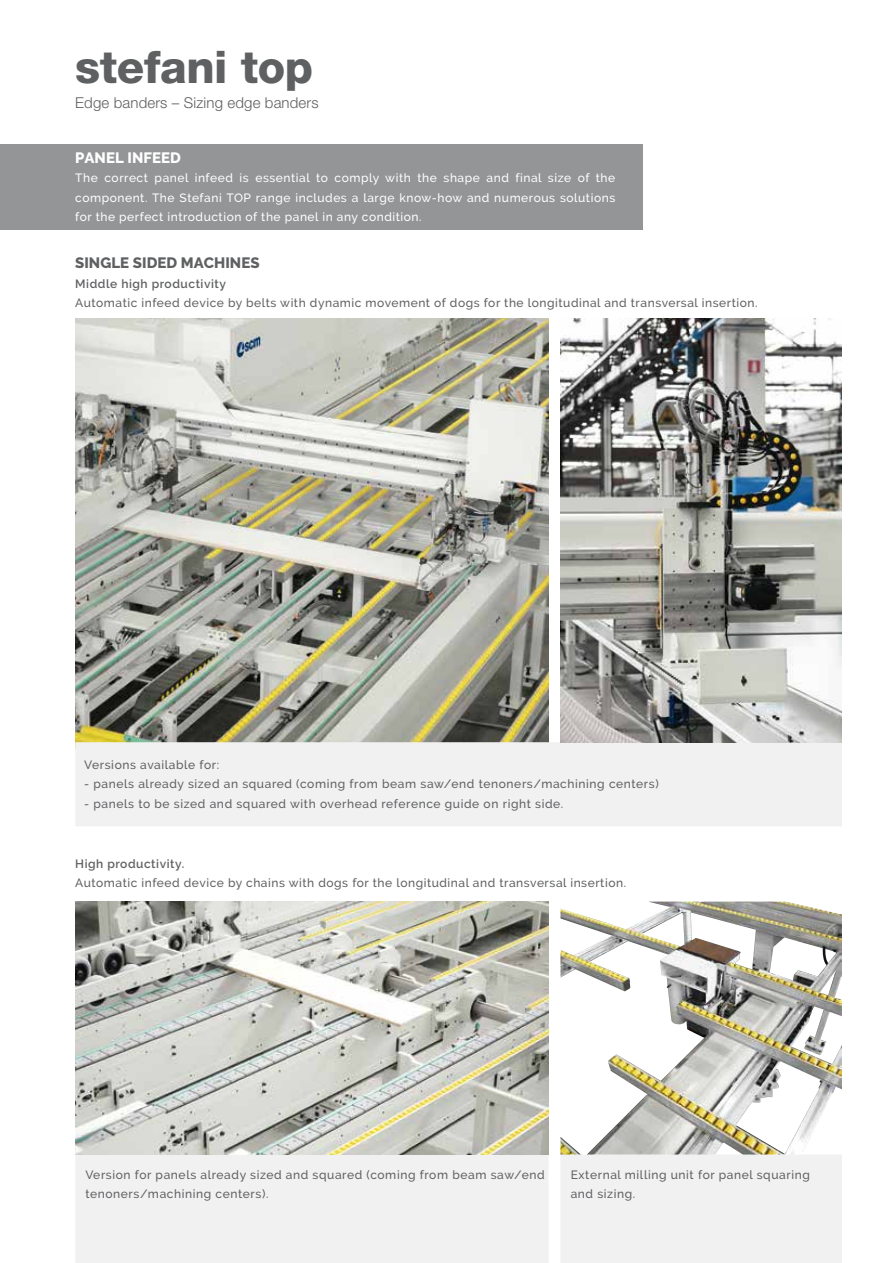
<style>
.page{position:relative;width:893px;height:1263px;background:#fff}
.page>*{position:absolute;margin:0;border:0;box-sizing:border-box;transform-origin:0 0}
.t1{font:800 45px "Helvetica Neue LT Std";letter-spacing:-.01em;color:#5f6061}
.t2{font:300 15px "Helvetica Neue LT Std";letter-spacing:.01em;color:#5f6061}
.t3{font:800 15px "Raleway";color:#5f6062}
.t4{font:800 15px "Raleway";color:#fff}
.t5{font:500 12px/19.5px "Raleway";letter-spacing:.05em;color:#5f6062}
.t6{font:500 12px/19.5px "Raleway";letter-spacing:.045em;color:#fff;text-align:justify}
.t7{font:600 12px "Raleway";letter-spacing:.045em;color:#5f6062}
</style>
<div class="page">
<div style="left:0;top:144px;width:642px;height:86px;background:#949597"></div>
<img style="left:75px;top:318px;width:474px;height:424px">
<div style="left:75px;top:742px;width:767px;height:84px;background:#f1f1f1"></div>
<img style="left:560px;top:318px;width:282px;height:424px">
<div style="left:75px;top:1154px;width:474px;height:109px;background:#f1f1f1"></div>
<div style="left:560px;top:1154px;width:282px;height:109px;background:#f1f1f1"></div>
<img style="left:75px;top:901px;width:474px;height:253px">
<img style="left:560px;top:901px;width:282px;height:253px">
<h1 class="t1" style="left:75px;top:40px;width:240px">stefani top</h1>
<p class="t2" style="left:75px;top:93px;width:245px">Edge banders – Sizing edge banders</p>
<p class="t4" style="left:75px;top:149px;width:107px">PANEL INFEED</p>
<p class="t6" style="left:75px;top:168px;width:542px">The correct panel infeed is essential to comply with the shape and final size of the component. The Stefani TOP range includes a large know-how and numerous solutions for the perfect introduction of the panel in any condition.</p>
<p class="t3" style="left:75px;top:254px;width:186px">SINGLE SIDED MACHINES</p>
<p class="t7" style="left:75px;top:276px;width:152px">Middle high productivity</p>
<p class="t5" style="left:75px;top:293px;width:684px">Automatic infeed device by belts with dynamic movement of dogs for the longitudinal and transversal insertion.</p>
<p class="t5" style="left:84px;top:755px;width:137px">Versions available for:</p>
<p class="t5" style="left:84px;top:774px;width:576px">- panels already sized an squared (coming from beam saw/end tenoners/machining centers)</p>
<p class="t5" style="left:84px;top:794px;width:481px">- panels to be sized and squared with overhead reference guide on right side.</p>
<p class="t7" style="left:75px;top:857px;width:110px">High productivity.</p>
<p class="t5" style="left:75px;top:873px;width:552px">Automatic infeed device by chains with dogs for the longitudinal and transversal insertion.</p>
<p class="t5" style="left:85px;top:1165px;width:461px">Version for panels already sized and squared (coming from beam saw/end tenoners/machining centers).</p>
<p class="t5" style="left:571px;top:1165px;width:241px">External milling unit for panel squaring and sizing.</p>
</div>
